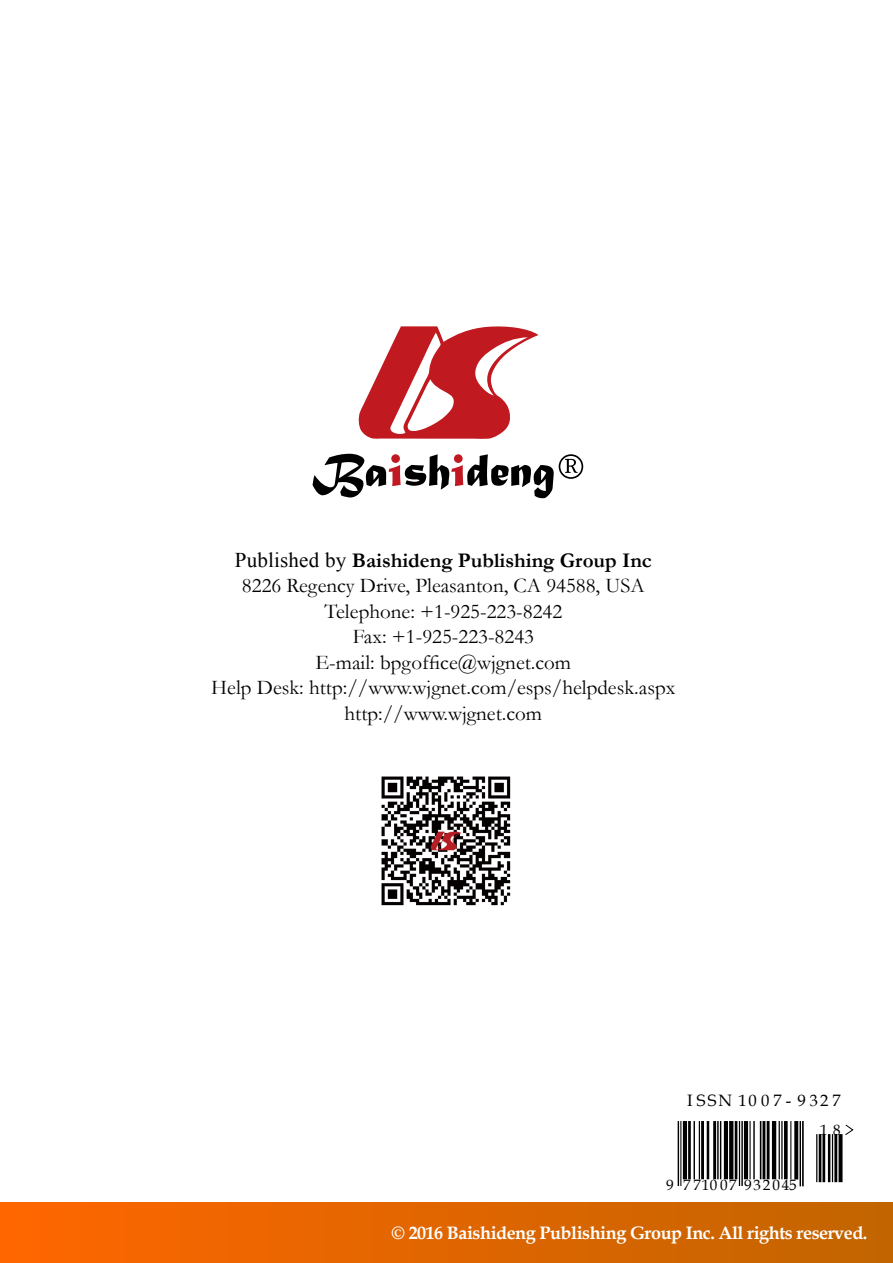
<style>
.page{position:relative;width:893px;height:1263px;background:#fff}
.page>*{position:absolute;margin:0;border:0;box-sizing:border-box;transform-origin:0 0}
.t1{font:21px/25.5px "Garamond";color:#000;text-align:center}
.t2{font:700 18px "Book Antiqua";letter-spacing:-.025em;color:#fff}
.t3{font:16.5px "Book Antiqua";letter-spacing:.125em;color:#000}
.t4{font:15px "Book Antiqua";letter-spacing:.11em;color:#000}
.s1{font-family:"Times New Roman"}
.s2{font-weight:700}
</style>
<div class="page">
<div style="left:0;top:1203px;width:893px;height:60px;background:linear-gradient(to right,#f60,#c16500)"></div>
<svg style="left:358px;top:326px;width:180px;height:113px"></svg>
<svg style="left:313px;top:454px;width:270px;height:44px"></svg>
<img style="left:381px;top:776px;width:130px;height:130px">
<img style="left:677px;top:1121px;width:165px;height:66px">
<svg style="left:845px;top:1124px;width:9px;height:11px"></svg>
<p class="t1" style="left:211px;top:547px;width:466px"><span class="s1">Published by</span> <span class="s2">Baishideng Publishing Group Inc<br></span>8226 Regency Drive, Pleasanton, CA 94588, USA Telephone: +1-925-223-8242<br>Fax: +1-925-223-8243<br>E-mail: bpgoffice@wjgnet.com<br>Help Desk: http://www.wjgnet.com/esps/helpdesk.aspx http://www.wjgnet.com</p>
<p class="t3" style="left:687px;top:1089px;width:155px">I SSN 10 0 7 - 9 32 7</p>
<p class="t4" style="left:820px;top:1119px;width:22px">1 8</p>
<p class="t4" style="left:666px;top:1175px;width:132px">9 7 710 07 932045</p>
<p class="t2" style="left:392px;top:1221px;width:477px">© 2016 Baishideng Publishing Group Inc. All rights reserved.</p>
</div>
